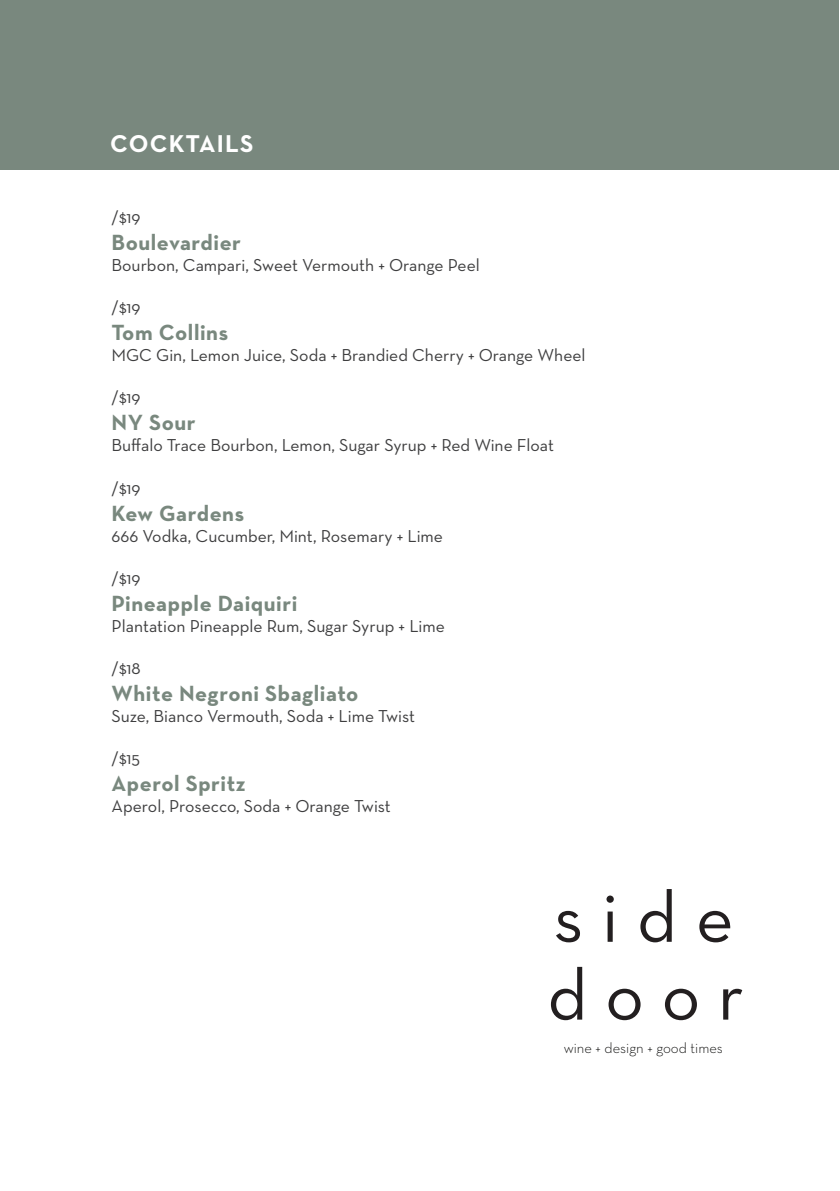
<style>
.page{position:relative;width:840px;height:1191px;background:#fff}
.page>*{position:absolute;margin:0;border:0;box-sizing:border-box;transform-origin:0 0}
.t1{font:73px/77.8px "Neutra Text";color:#231f20}
.t2{font:700 24.8px "Neutra Text";letter-spacing:.05em;color:#fff}
.t3{font:700 22.4px "Neutra Text";letter-spacing:.025em;color:#79887e}
.t4{font:17.6px "Neutra Text";color:#3e3e3f}
.t5{font:300 14.8px "Neutra Text";color:#050504}
</style>
<div class="page">
<div style="left:0;top:1px;width:838px;height:169px;background:#79887e"></div>
<h2 class="t2" style="left:110px;top:128px;width:145px">COCKTAILS</h2>
<p class="t4" style="left:111px;top:206px;width:31px">/$19</p>
<p class="t3" style="left:111px;top:228px;width:131px">Boulevardier</p>
<p class="t4" style="left:111px;top:254px;width:369px">Bourbon, Campari, Sweet Vermouth + Orange Peel</p>
<p class="t4" style="left:111px;top:297px;width:31px">/$19</p>
<p class="t3" style="left:111px;top:318px;width:118px">Tom Collins</p>
<p class="t4" style="left:111px;top:344px;width:475px">MGC Gin, Lemon Juice, Soda + Brandied Cherry + Orange Wheel</p>
<p class="t4" style="left:111px;top:387px;width:31px">/$19</p>
<p class="t3" style="left:111px;top:409px;width:86px">NY Sour</p>
<p class="t4" style="left:111px;top:435px;width:443px">Buffalo Trace Bourbon, Lemon, Sugar Syrup + Red Wine Float</p>
<p class="t4" style="left:111px;top:477px;width:31px">/$19</p>
<p class="t3" style="left:111px;top:499px;width:134px">Kew Gardens</p>
<p class="t4" style="left:111px;top:525px;width:333px">666 Vodka, Cucumber, Mint, Rosemary + Lime</p>
<p class="t4" style="left:111px;top:567px;width:31px">/$19</p>
<p class="t3" style="left:111px;top:589px;width:187px">Pineapple Daiquiri</p>
<p class="t4" style="left:111px;top:615px;width:335px">Plantation Pineapple Rum, Sugar Syrup + Lime</p>
<p class="t4" style="left:111px;top:657px;width:31px">/$18</p>
<p class="t3" style="left:111px;top:679px;width:248px">White Negroni Sbagliato</p>
<p class="t4" style="left:111px;top:705px;width:305px">Suze, Bianco Vermouth, Soda + Lime Twist</p>
<p class="t4" style="left:111px;top:747px;width:30px">/$15</p>
<p class="t3" style="left:111px;top:769px;width:136px">Aperol Spritz</p>
<p class="t4" style="left:111px;top:795px;width:281px">Aperol, Prosecco, Soda + Orange Twist</p>
<h1 class="t1" style="left:547px;top:876px;width:198px">s i d e d o o r</h1>
<p class="t5" style="left:563px;top:1039px;width:161px">wine + design + good times</p>
</div>
